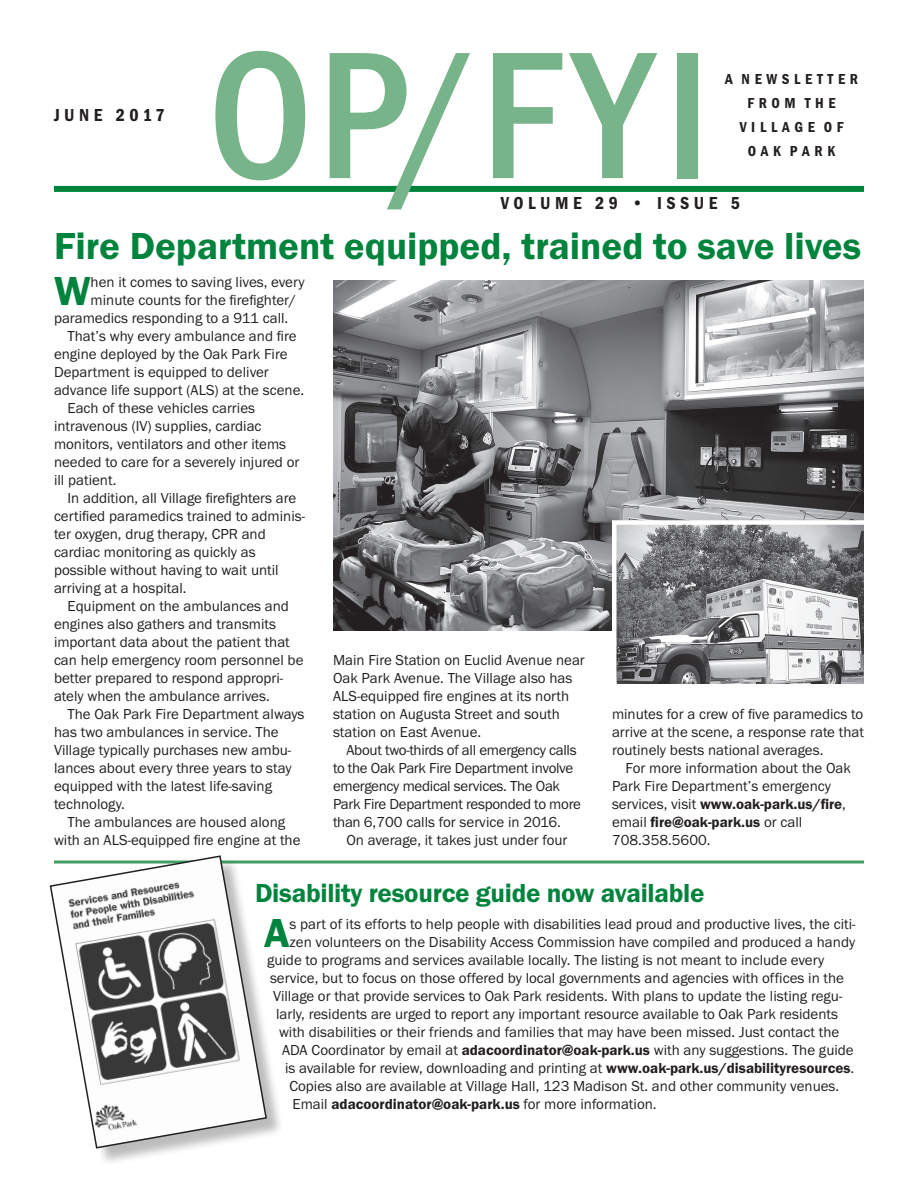
<style>
.page{position:relative;width:918px;height:1188px;background:#fff}
.page>*{position:absolute;margin:0;border:0;box-sizing:border-box;transform-origin:0 0}
.t1{font:500 condensed 187.5px "Franklin Gothic EF";color:#77b48a}
.t2{font:600 42px "Franklin Gothic EF";color:#00843d}
.t3{font:600 39px "Franklin Gothic EF";color:#00843d}
.t4{font:600 27px "Franklin Gothic EF";letter-spacing:-.01em;color:#00843d}
.t5{font:600 condensed 18px "Franklin Gothic EF";letter-spacing:.25em;color:#231f20}
.t6{font:15px/18px "Franklin Gothic EF";color:#231f20}
.t7{font:15px/18px "Franklin Gothic EF";letter-spacing:-.02em;color:#231f20}
.t8{font:600 15px "Franklin Gothic EF";color:#231f20}
.t9{font:600 condensed 15px "Franklin Gothic EF";color:#231f20}
.s1{font-weight:600}
.s2{font-weight:400}
</style>
<div class="page">
<div style="left:54px;top:186px;width:810px;height:6px;background:#00843d"></div>
<hr style="left:54px;top:861px;width:810px;height:3px;background:#419e66">
<img style="left:333px;top:280px;width:531px;height:350px">
<img style="left:617px;top:525px;width:246px;height:158px">
<div style="left:612px;top:520px;width:256px;height:168px;border:4px solid #fff"></div>
<div style="left:52px;top:858px;width:233px;height:308px;background:#231f20;opacity:.3"></div>
<svg style="left:49px;top:855px;width:219px;height:294px"></svg>
<p class="t5" style="left:54px;top:105px;width:112px">JUNE 2017</p>
<p class="t1" style="left:208px;top:10px;width:504px">OP/FYI</p>
<p class="t9" style="left:725px;top:71px;width:134px">A N E W S L E T T E R</p>
<p class="t9" style="left:747px;top:95px;width:90px">F R O M T H E</p>
<p class="t9" style="left:740px;top:119px;width:105px">V I L L A G E O F</p>
<p class="t9" style="left:748px;top:143px;width:89px">O A K P A R K</p>
<p class="t5" style="left:501px;top:192px;width:241px">VOLUME 29 • ISSUE 5</p>
<p class="t3" style="left:54px;top:224px;width:809px">Fire Department equipped, trained to save lives</p>
<p class="t2" style="left:54px;top:267px;width:38px">W</p>
<p class="t6" style="left:91px;top:274px;width:215px">hen it comes to saving lives, every</p>
<p class="t6" style="left:91px;top:292px;width:207px">minute counts for the firefighter/</p>
<p class="t6" style="left:54px;top:310px;width:236px">paramedics responding to a 911 call.</p>
<p class="t6" style="left:54px;top:328px;width:252px;text-indent:14px">That’s why every ambulance and fire engine deployed by the Oak Park Fire Department is equipped to deliver advance life support (ALS) at the scene.</p>
<p class="t6" style="left:54px;top:400px;width:247px;text-indent:14px">Each of these vehicles carries intravenous (IV) supplies, cardiac monitors, ventilators and other items needed to care for a severely injured or ill patient.</p>
<p class="t6" style="left:54px;top:490px;width:253px;text-indent:14px">In addition, all Village firefighters are certified paramedics trained to adminis&shy;ter oxygen, drug therapy, CPR and cardiac monitoring as quickly as possible without having to wait until arriving at a hospital.</p>
<p class="t6" style="left:54px;top:598px;width:251px;text-indent:14px">Equipment on the ambulances and engines also gathers and transmits important data about the patient that can help emergency room personnel be better prepared to respond appropri&shy;ately when the ambulance arrives.</p>
<p class="t6" style="left:54px;top:706px;width:252px;text-indent:14px">The Oak Park Fire Department always has two ambulances in service. The<br>Village typically purchases new ambu&shy;lances about every three years to stay equipped with the latest life-saving technology.</p>
<p class="t6" style="left:54px;top:814px;width:248px;text-align:center">The ambulances are housed along with an ALS-equipped fire engine at the</p>
<p class="t6" style="left:333px;top:652px;width:253px">Main Fire Station on Euclid Avenue near Oak Park Avenue. The Village also has ALS-equipped fire engines at its north station on Augusta Street and south station on East Avenue.</p>
<p class="t7" style="left:333px;top:742px;width:249px;text-indent:14px">About two-thirds of all emergency calls to the Oak Park Fire Department involve emergency medical services. The Oak Park Fire Department responded to more than 6,700 calls for service in 2016.</p>
<p class="t6" style="left:346px;top:832px;width:223px">On average, it takes just under four</p>
<p class="t6" style="left:612px;top:706px;width:253px;text-align:justify">minutes for a crew of five paramedics to arrive at the scene, a response rate that routinely bests national averages.</p>
<p class="t6" style="left:612px;top:760px;width:241px;text-indent:14px">For more information about the Oak<br>Park Fire Department’s emergency services, visit <span class="s1">www.oak-park.us/fire</span>, email <span class="s1">fire@oak-park.us</span> or call<br>708.358.5600.</p>
<p class="t4" style="left:255px;top:878px;width:451px">Disability resource guide now available</p>
<p class="t2" style="left:264px;top:909px;width:27px">A</p>
<p class="t6" style="left:290px;top:916px;width:568px">s part of its efforts to help people with disabilities lead proud and productive lives, the citi-</p>
<p class="t6" style="left:290px;top:934px;width:567px">zen volunteers on the Disability Access Commission have compiled and produced a handy</p>
<p class="t6" style="left:267px;top:952px;width:559px">guide to programs and services available locally. The listing is not meant to include every</p>
<p class="t6" style="left:270px;top:970px;width:576px">service, but to focus on those offered by local governments and agencies with offices in the</p>
<p class="t6" style="left:273px;top:988px;width:571px">Village or that provide services to Oak Park residents. With plans to update the listing regu-</p>
<p class="t6" style="left:276px;top:1006px;width:564px">larly, residents are urged to report any important resource available to Oak Park residents</p>
<p class="t6" style="left:279px;top:1024px;width:562px">with disabilities or their friends and families that may have been missed. Just contact the</p>
<p class="t6" style="left:282px;top:1042px;width:573px">ADA Coordinator by email at <span class="s1">adacoordinator@oak-park.us</span> with any suggestions. The guide</p>
<p class="t6" style="left:285px;top:1060px;width:571px">is available for review, downloading and printing at <span class="s1">www.oak-park.us/disabilityresources</span>.</p>
<p class="t6" style="left:290px;top:1078px;width:551px">Copies also are available at Village Hall, 123 Madison St. and other community venues.</p>
<p class="t8" style="left:292px;top:1096px;width:366px"><span class="s2">Email</span> adacoordinator@oak-park.us <span class="s2">for more information.</span></p>
</div>
